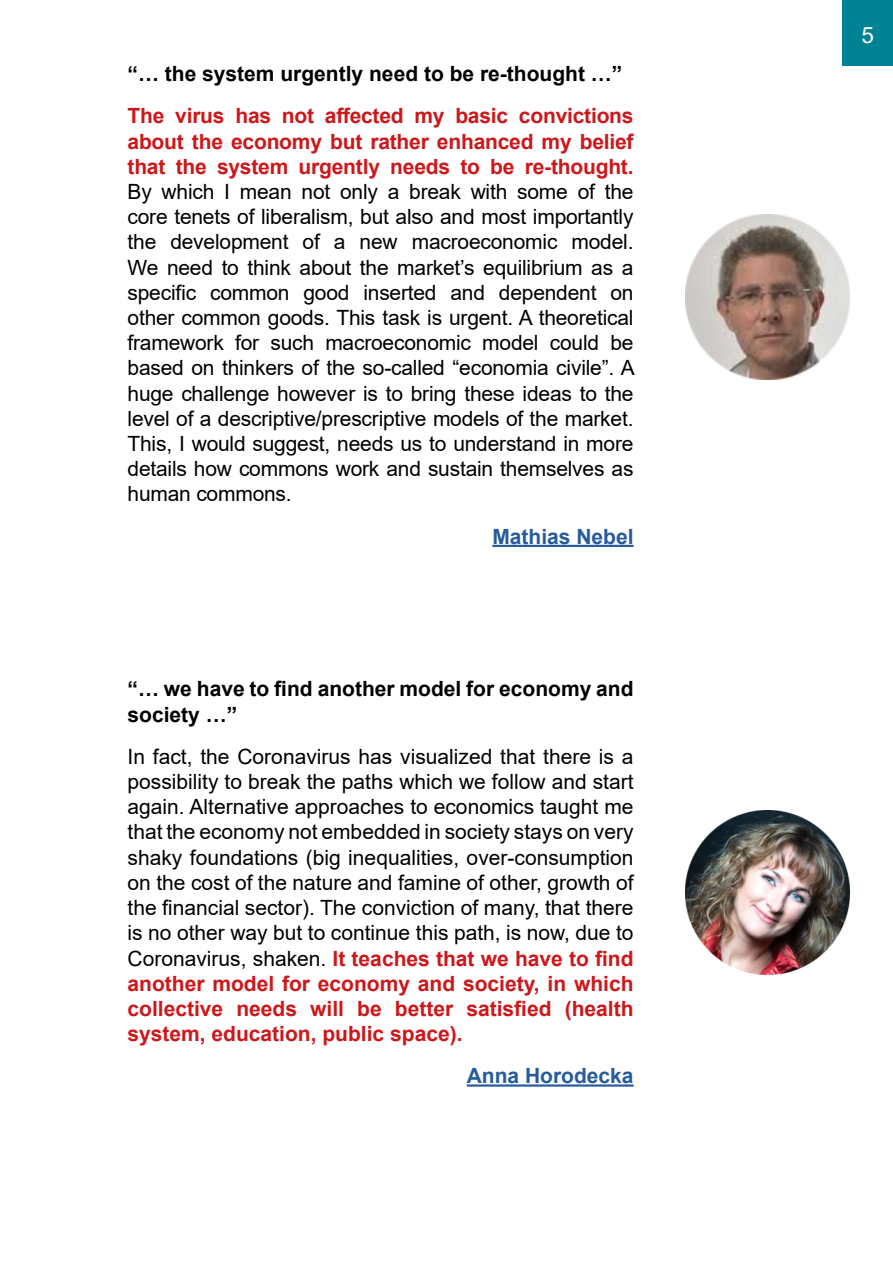
<style>
.page{position:relative;width:893px;height:1263px;background:#fff}
.page>*{position:absolute;margin:0;border:0;box-sizing:border-box;transform-origin:0 0}
.t1{font:22.5px "Arial";color:#fff}
.t2{font:21px/25.2px "Arial";letter-spacing:-.005em;color:#000;text-align:justify}
.t3{font:700 21px/25.2px "Arial";letter-spacing:-.01em;color:#cd171a;text-align:justify}
.t4{font:700 21px/25.2px "Arial";color:#000}
.t5{font:700 21px "Arial";color:#275b9b}
.s1{font-weight:700;color:#cd171a}
</style>
<div class="page">
<div style="left:843px;top:0;width:50px;height:66px;background:#008295"></div>
<hr style="left:492px;top:545px;width:142px;height:2px;background:#275b9b">
<hr style="left:467px;top:1084px;width:167px;height:3px;background:#275b9b">
<img style="left:685px;top:215px;width:165px;height:164px">
<img style="left:685px;top:810px;width:165px;height:164px">
<p class="t4" style="left:128px;top:61px;width:496px">“… the system urgently need to be re-thought …”</p>
<p class="t3" style="left:128px;top:104px;width:507px">The virus has not affected my basic convictions about the economy but rather enhanced my belief that the system urgently needs to be re-thought.</p>
<p class="t2" style="left:128px;top:179px;width:509px">By which I mean not only a break with some of the core tenets of liberalism, but also and most importantly the development of a new macroeconomic model.<br>We need to think about the market’s equilibrium as a specific common good inserted and dependent on other common goods. This task is urgent. A theoretical framework for such macroeconomic model could be based on thinkers of the so-called “economia civile”. A huge challenge however is to bring these ideas to the level of a descriptive/prescriptive models of the market.<br>This, I would suggest, needs us to understand in more details how commons work and sustain themselves as human commons.</p>
<p class="t5" style="left:492px;top:521px;width:143px">Mathias Nebel</p>
<p class="t4" style="left:128px;top:677px;width:507px">“… we have to find another model for economy and society …”</p>
<p class="t2" style="left:128px;top:744px;width:508px">In fact, the Coronavirus has visualized that there is a possibility to break the paths which we follow and start again. Alternative approaches to economics taught me that the economy not embedded in society stays on very shaky foundations (big inequalities, over-consumption on the cost of the nature and famine of other, growth of the financial sector). The conviction of many, that there is no other way but to continue this path, is now, due to Coronavirus, shaken. <span class="s1">It teaches that we have to find another model for economy and society, in which collective needs will be better satisfied (health system, education, public space).</span></p>
<p class="t5" style="left:467px;top:1061px;width:168px">Anna Horodecka</p>
<p class="t1" style="left:862px;top:20px;width:14px">5</p>
</div>
